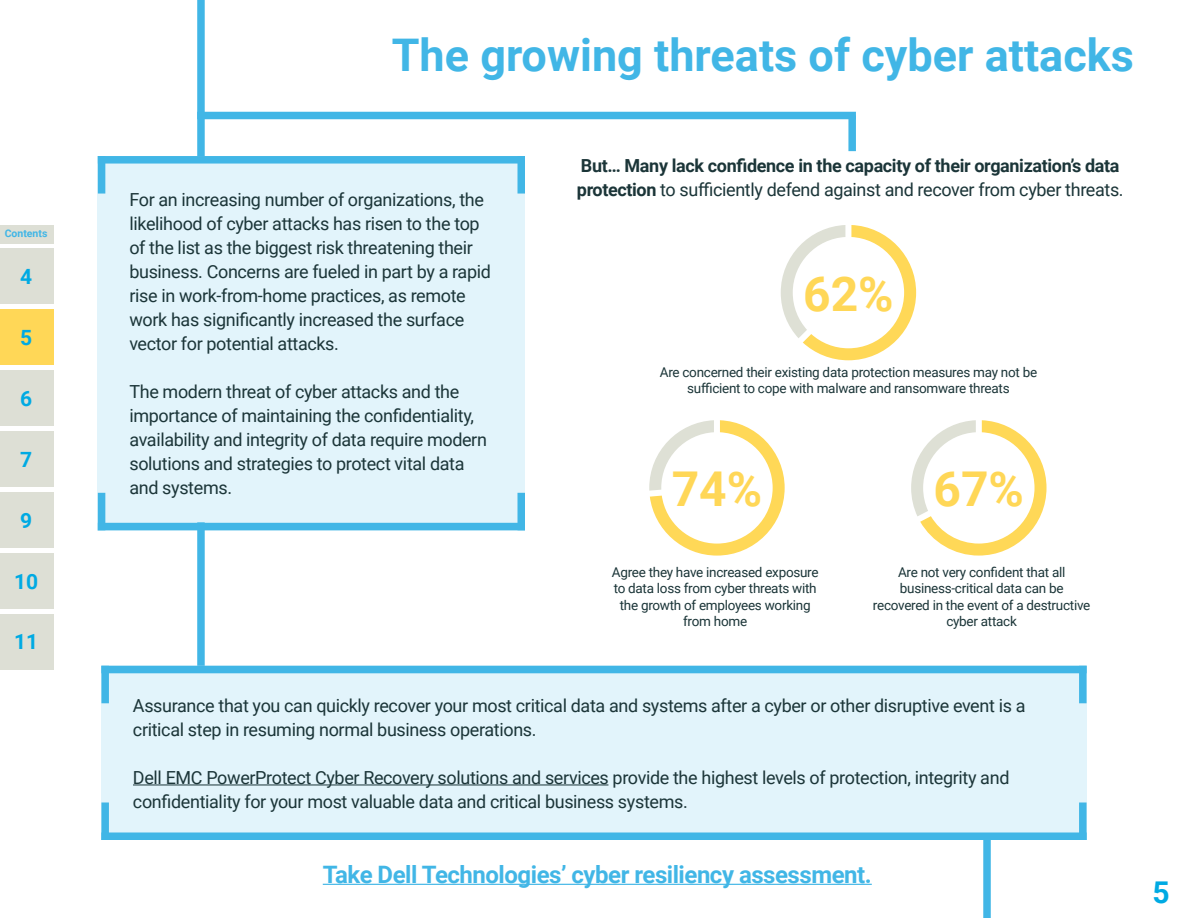
<style>
.page{position:relative;width:1188px;height:918px;background:#fff}
.page>*{position:absolute;margin:0;border:0;box-sizing:border-box;transform-origin:0 0}
.t1{font:700 48px "Roboto";color:#ffd757}
.t2{font:700 45px "Roboto";color:#41b6e6}
.t3{font:700 30px "Roboto";color:#00aae3}
.t4{font:700 24px "Roboto";letter-spacing:-.02em;color:#41b6e6}
.t5{font:700 21px "Roboto";color:#00aae3}
.t6{font:18px/24px "Roboto";letter-spacing:-.02em;color:#1b3538}
.t7{font:700 18px/24px "Roboto";letter-spacing:-.02em;color:#1b3538}
.t8{font:13.5px/16.2px "Roboto";letter-spacing:-.02em;color:#1b3538;text-align:center}
.t9{font:700 10.5px "Roboto";color:#41b6e6}
.s1{font-weight:400}
</style>
<div class="page">
<div style="left:98px;top:156px;width:427px;height:374px;background:#e2f4fb"></div>
<div style="left:101px;top:666px;width:986px;height:174px;background:#e2f4fb"></div>
<div style="left:98px;top:156px;width:7px;height:38px;background:#41b6e6"></div>
<div style="left:518px;top:156px;width:7px;height:38px;background:#41b6e6"></div>
<div style="left:98px;top:156px;width:427px;height:8px;background:#41b6e6"></div>
<div style="left:101px;top:666px;width:8px;height:37px;background:#41b6e6"></div>
<div style="left:1079px;top:666px;width:8px;height:37px;background:#41b6e6"></div>
<div style="left:101px;top:666px;width:986px;height:7px;background:#41b6e6"></div>
<div style="left:518px;top:493px;width:7px;height:37px;background:#41b6e6"></div>
<div style="left:98px;top:493px;width:7px;height:37px;background:#41b6e6"></div>
<div style="left:98px;top:523px;width:427px;height:7px;background:#41b6e6"></div>
<div style="left:1079px;top:802px;width:8px;height:38px;background:#41b6e6"></div>
<div style="left:101px;top:802px;width:8px;height:38px;background:#41b6e6"></div>
<div style="left:101px;top:832px;width:986px;height:8px;background:#41b6e6"></div>
<hr style="left:133px;top:785px;width:475px;height:1px;background:#1b3538">
<hr style="left:323px;top:884px;width:549px;height:1px;background:#41b6e6">
<div style="left:197px;top:522px;width:8px;height:144px;background:#41b6e6"></div>
<div style="left:983px;top:840px;width:8px;height:78px;background:#41b6e6"></div>
<div style="left:197px;top:0;width:8px;height:156px;background:#41b6e6"></div>
<div style="left:848px;top:116px;width:8px;height:35px;background:#41b6e6"></div>
<svg style="left:781px;top:225px;width:135px;height:135px"></svg>
<svg style="left:649px;top:420px;width:136px;height:136px"></svg>
<svg style="left:911px;top:420px;width:136px;height:136px"></svg>
<div style="left:197px;top:112px;width:659px;height:7px;background:#41b6e6"></div>
<div style="left:0;top:225px;width:54px;height:18px;background:#dddfd5"></div>
<div style="left:0;top:249px;width:54px;height:55px;background:#dddfd5"></div>
<div style="left:0;top:309px;width:54px;height:56px;background:#ffd757"></div>
<div style="left:0;top:431px;width:54px;height:56px;background:#dddfd5"></div>
<div style="left:0;top:492px;width:54px;height:56px;background:#dddfd5"></div>
<div style="left:0;top:370px;width:54px;height:56px;background:#dddfd5"></div>
<div style="left:0;top:553px;width:54px;height:56px;background:#dddfd5"></div>
<div style="left:0;top:614px;width:54px;height:55px;background:#dddfd5"></div>
<p class="t9" style="left:5px;top:226px;width:44px">Contents</p>
<p class="t5" style="left:20px;top:262px;width:14px">4</p>
<p class="t5" style="left:20px;top:323px;width:14px">5</p>
<p class="t5" style="left:20px;top:384px;width:14px">6</p>
<p class="t5" style="left:20px;top:445px;width:14px">7</p>
<p class="t5" style="left:20px;top:506px;width:14px">9</p>
<p class="t5" style="left:14px;top:566px;width:26px">10</p>
<p class="t5" style="left:14px;top:627px;width:26px">11</p>
<h2 class="t2" style="left:392px;top:23px;width:744px">The growing threats of cyber attacks</h2>
<p class="t6" style="left:129px;top:187px;width:363px">For an increasing number of organizations, the likelihood of cyber attacks has risen to the top of the list as the biggest risk threatening their business. Concerns are fueled in part by a rapid rise in work-from-home practices, as remote work has significantly increased the surface vector for potential attacks.</p>
<p class="t6" style="left:129px;top:379px;width:359px">The modern threat of cyber attacks and the importance of maintaining the confidentiality, availability and integrity of data require modern solutions and strategies to protect vital data and systems.</p>
<p class="t7" style="left:577px;top:153px;width:548px">But… Many lack confidence in the capacity of their organization’s data protection <span class="s1">to sufficiently defend against and recover from cyber threats.</span></p>
<h1 class="t1" style="left:803px;top:260px;width:92px">62%</h1>
<p class="t8" style="left:660px;top:363px;width:379px">Are concerned their existing data protection measures may not be sufficient to cope with malware and ransomware threats</p>
<h1 class="t1" style="left:672px;top:455px;width:92px">74%</h1>
<h1 class="t1" style="left:934px;top:455px;width:92px">67%</h1>
<p class="t8" style="left:612px;top:564px;width:208px">Agree they have increased exposure to data loss from cyber threats with the growth of employees working from home</p>
<p class="t8" style="left:873px;top:564px;width:219px">Are not very confident that all business-critical data can be recovered in the event of a destructive cyber attack</p>
<p class="t6" style="left:133px;top:693px;width:894px">Assurance that you can quickly recover your most critical data and systems after a cyber or other disruptive event is a critical step in resuming normal business operations.</p>
<p class="t6" style="left:133px;top:765px;width:878px">Dell EMC PowerProtect Cyber Recovery solutions and services provide the highest levels of protection, integrity and confidentiality for your most valuable data and critical business systems.</p>
<h3 class="t4" style="left:323px;top:857px;width:550px">Take Dell Technologies’ cyber resiliency assessment.</h3>
<h3 class="t3" style="left:1152px;top:871px;width:19px">5</h3>
</div>
